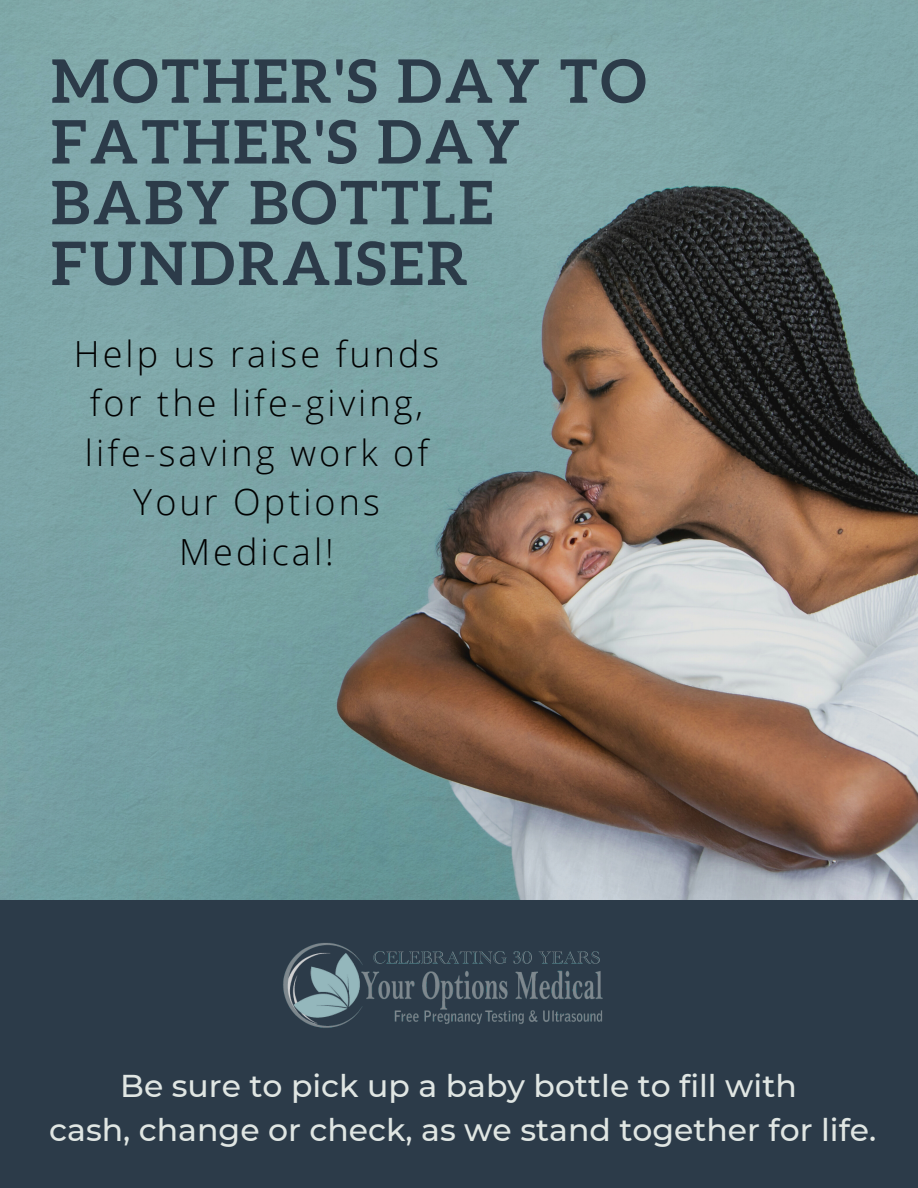
<style>
.page{position:relative;width:918px;height:1188px;background:#fff}
.page>*{position:absolute;margin:0;border:0;box-sizing:border-box;transform-origin:0 0}
.t1{font:700 60px/60.8px "Aleo";letter-spacing:.05em;color:#2c3b49}
.t2{font:300 36px/49.5px "Open Sans";letter-spacing:.085em;color:#000;text-align:center}
.t3{font:500 31.5px "Montserrat";color:#e0e6e3}
</style>
<div class="page">
<img style="left:0;top:0;width:918px;height:900px">
<div style="left:0;top:900px;width:918px;height:288px;background:#2c3b49"></div>
<img style="left:283px;top:943px;width:320px;height:85px">
<p class="t1" style="left:51px;top:50px;width:597px">MOTHER'S DAY TO<br>FATHER'S DAY</p>
<p class="t1" style="left:51px;top:172px;width:443px">BABY BOTTLE<br>FUNDRAISER</p>
<p class="t2" style="left:74px;top:328px;width:367px">Help us raise funds for the life-giving,</p>
<p class="t2" style="left:85px;top:427px;width:345px">life-saving work of<br>Your Options<br>Medical!</p>
<p class="t3" style="left:120px;top:1067px;width:678px">Be sure to pick up a baby bottle to fill with</p>
<p class="t3" style="left:49px;top:1111px;width:829px">cash, change or check, as we stand together for life.</p>
</div>
